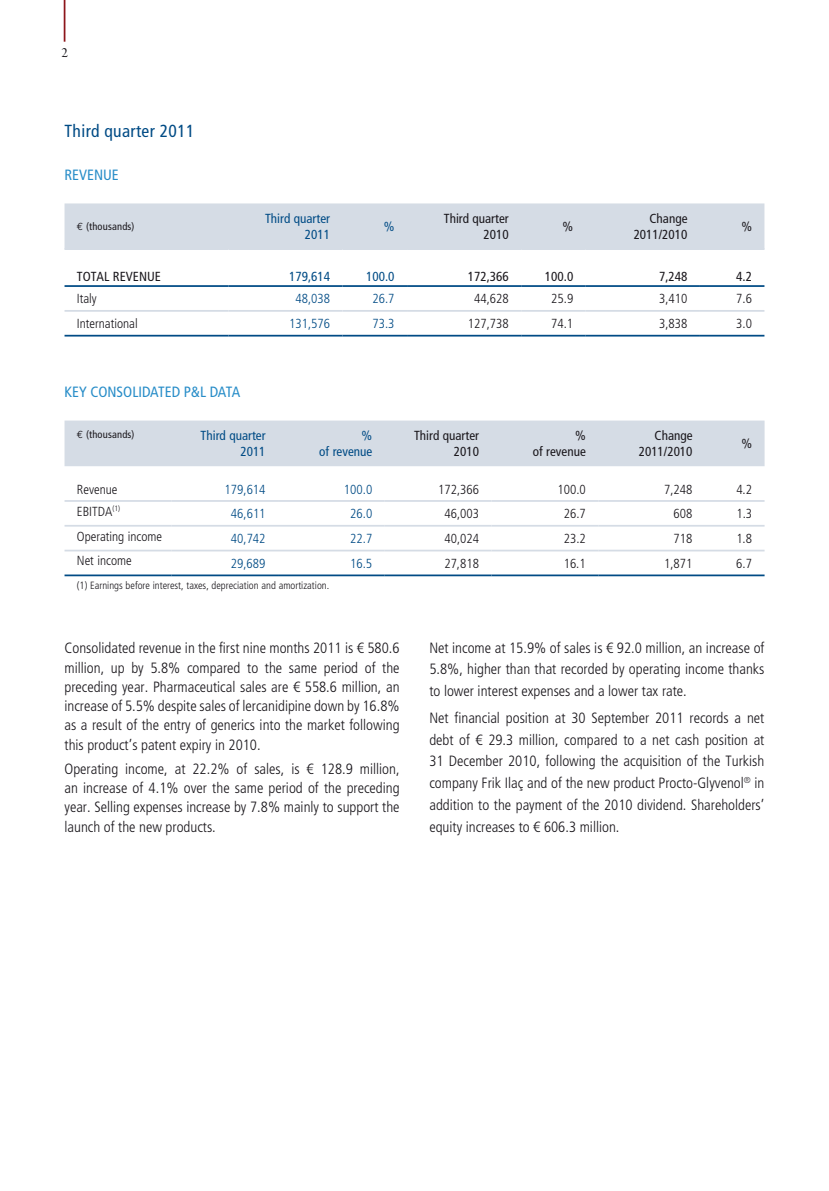
<style>
.page{position:relative;width:829px;height:1191px;background:#fff}
.page>*{position:absolute;margin:0;border:0;box-sizing:border-box;transform-origin:0 0}
.t1{font:condensed 17.5px "Frutiger LT Std";letter-spacing:.02em;color:#004b85}
.t2{font:300 condensed 14.88px/19.2px "Frutiger LT Std";color:#1a171c;text-align:justify}
.t3{font:condensed 14.88px "Frutiger LT Std";color:#288dc8}
.t4{font:14.88px "Arno Pro Display";color:#1a171c}
.t5{font:300 condensed 13.12px "Frutiger LT Std";color:#1a171c}
.t6{font:condensed 13.12px/15.8px "Frutiger LT Std";color:#1a171c;text-align:right}
.t7{font:300 condensed 13.12px "Frutiger LT Std";color:#004b85}
.t8{font:condensed 13.12px/15.8px "Frutiger LT Std";color:#004b85;text-align:right}
.t9{font:300 condensed 10.5px "Frutiger LT Std";color:#1a171c}
.t10{font:condensed 10.5px "Frutiger LT Std";letter-spacing:.015em;color:#1a171c}
.s1{font-family:"Euro Mono";font-stretch:normal}
</style>
<div class="page">
<hr style="left:64px;top:0;width:1px;height:42px;background:#8d161b">
<div style="left:64px;top:203px;width:700px;height:45px;background:#d5dce5"></div>
<hr style="left:64px;top:285px;width:164px;height:2px;background:#004b85">
<hr style="left:228px;top:285px;width:114px;height:2px;background:#004b85">
<hr style="left:342px;top:285px;width:65px;height:2px;background:#004b85">
<hr style="left:407px;top:285px;width:114px;height:2px;background:#004b85">
<hr style="left:521px;top:285px;width:64px;height:2px;background:#004b85">
<hr style="left:585px;top:285px;width:114px;height:2px;background:#004b85">
<hr style="left:699px;top:285px;width:65px;height:2px;background:#004b85">
<hr style="left:64px;top:335px;width:164px;height:1px;background:#004b85">
<hr style="left:228px;top:335px;width:114px;height:1px;background:#004b85">
<hr style="left:342px;top:335px;width:65px;height:1px;background:#004b85">
<hr style="left:407px;top:335px;width:114px;height:1px;background:#004b85">
<hr style="left:521px;top:335px;width:64px;height:1px;background:#004b85">
<hr style="left:585px;top:335px;width:114px;height:1px;background:#004b85">
<hr style="left:699px;top:335px;width:65px;height:1px;background:#004b85">
<hr style="left:64px;top:248px;width:164px;height:2px;background:#d5dce5">
<hr style="left:228px;top:248px;width:114px;height:2px;background:#d5dce5">
<hr style="left:342px;top:248px;width:65px;height:2px;background:#d5dce5">
<hr style="left:407px;top:248px;width:114px;height:2px;background:#d5dce5">
<hr style="left:521px;top:248px;width:64px;height:2px;background:#d5dce5">
<hr style="left:585px;top:248px;width:114px;height:2px;background:#d5dce5">
<hr style="left:699px;top:248px;width:65px;height:2px;background:#d5dce5">
<hr style="left:64px;top:310px;width:164px;height:2px;background:#d5dce5">
<hr style="left:228px;top:310px;width:114px;height:2px;background:#d5dce5">
<hr style="left:342px;top:310px;width:65px;height:2px;background:#d5dce5">
<hr style="left:407px;top:310px;width:114px;height:2px;background:#d5dce5">
<hr style="left:521px;top:310px;width:64px;height:2px;background:#d5dce5">
<hr style="left:585px;top:310px;width:114px;height:2px;background:#d5dce5">
<hr style="left:699px;top:310px;width:65px;height:2px;background:#d5dce5">
<div style="left:64px;top:420px;width:700px;height:46px;background:#d5dce5"></div>
<hr style="left:64px;top:574px;width:107px;height:2px;background:#004b85">
<hr style="left:171px;top:574px;width:107px;height:2px;background:#004b85">
<hr style="left:278px;top:574px;width:107px;height:2px;background:#004b85">
<hr style="left:385px;top:574px;width:106px;height:2px;background:#004b85">
<hr style="left:491px;top:574px;width:107px;height:2px;background:#004b85">
<hr style="left:598px;top:574px;width:107px;height:2px;background:#004b85">
<hr style="left:705px;top:574px;width:59px;height:2px;background:#004b85">
<hr style="left:64px;top:500px;width:107px;height:2px;background:#d5dce5">
<hr style="left:64px;top:525px;width:107px;height:1px;background:#d5dce5">
<hr style="left:171px;top:500px;width:107px;height:2px;background:#d5dce5">
<hr style="left:278px;top:500px;width:107px;height:2px;background:#d5dce5">
<hr style="left:385px;top:500px;width:106px;height:2px;background:#d5dce5">
<hr style="left:491px;top:500px;width:107px;height:2px;background:#d5dce5">
<hr style="left:598px;top:500px;width:107px;height:2px;background:#d5dce5">
<hr style="left:705px;top:500px;width:59px;height:2px;background:#d5dce5">
<hr style="left:171px;top:525px;width:107px;height:1px;background:#d5dce5">
<hr style="left:278px;top:525px;width:107px;height:1px;background:#d5dce5">
<hr style="left:385px;top:525px;width:106px;height:1px;background:#d5dce5">
<hr style="left:491px;top:525px;width:107px;height:1px;background:#d5dce5">
<hr style="left:598px;top:525px;width:107px;height:1px;background:#d5dce5">
<hr style="left:705px;top:525px;width:59px;height:1px;background:#d5dce5">
<hr style="left:64px;top:550px;width:107px;height:1px;background:#d5dce5">
<hr style="left:171px;top:550px;width:107px;height:1px;background:#d5dce5">
<hr style="left:278px;top:550px;width:107px;height:1px;background:#d5dce5">
<hr style="left:385px;top:550px;width:106px;height:1px;background:#d5dce5">
<hr style="left:491px;top:550px;width:107px;height:1px;background:#d5dce5">
<hr style="left:598px;top:550px;width:107px;height:1px;background:#d5dce5">
<hr style="left:705px;top:550px;width:59px;height:1px;background:#d5dce5">
<p class="t4" style="left:61px;top:45px;width:8px">2</p>
<p class="t1" style="left:64px;top:121px;width:131px">Third quarter 2011</p>
<p class="t3" style="left:64px;top:166px;width:56px">REVENUE</p>
<p class="t10" style="left:77px;top:220px;width:59px"><span class="s1">?</span> (thousands)</p>
<p class="t8" style="left:265px;top:211px;width:66px">Third quarter<br>2011</p>
<p class="t8" style="left:384px;top:219px;width:12px">%</p>
<p class="t6" style="left:444px;top:211px;width:66px">Third quarter<br>2010</p>
<p class="t6" style="left:562px;top:219px;width:12px">%</p>
<p class="t6" style="left:633px;top:211px;width:55px">Change<br>2011/2010</p>
<p class="t6" style="left:741px;top:219px;width:12px">%</p>
<p class="t6" style="left:77px;top:269px;width:85px">TOTAL REVENUE</p>
<p class="t8" style="left:289px;top:269px;width:42px">179,614</p>
<p class="t8" style="left:366px;top:269px;width:30px">100.0</p>
<p class="t6" style="left:467px;top:269px;width:42px">172,366</p>
<p class="t6" style="left:545px;top:269px;width:30px">100.0</p>
<p class="t6" style="left:659px;top:269px;width:30px">7,248</p>
<p class="t6" style="left:736px;top:269px;width:17px">4.2</p>
<p class="t5" style="left:77px;top:291px;width:21px">Italy</p>
<p class="t7" style="left:295px;top:291px;width:36px">48,038</p>
<p class="t7" style="left:372px;top:291px;width:24px">26.7</p>
<p class="t5" style="left:474px;top:291px;width:36px">44,628</p>
<p class="t5" style="left:551px;top:291px;width:24px">25.9</p>
<p class="t5" style="left:659px;top:291px;width:30px">3,410</p>
<p class="t5" style="left:736px;top:291px;width:17px">7.6</p>
<p class="t5" style="left:77px;top:316px;width:62px">International</p>
<p class="t7" style="left:289px;top:316px;width:42px">131,576</p>
<p class="t7" style="left:372px;top:316px;width:24px">73.3</p>
<p class="t5" style="left:467px;top:316px;width:42px">127,738</p>
<p class="t5" style="left:551px;top:316px;width:24px">74.1</p>
<p class="t5" style="left:659px;top:316px;width:30px">3,838</p>
<p class="t5" style="left:736px;top:316px;width:17px">3.0</p>
<p class="t3" style="left:64px;top:383px;width:177px">KEY CONSOLIDATED P&amp;L DATA</p>
<p class="t10" style="left:77px;top:428px;width:59px"><span class="s1">?</span> (thousands)</p>
<p class="t8" style="left:201px;top:428px;width:66px">Third quarter<br>2011</p>
<p class="t8" style="left:319px;top:428px;width:55px">%<br>of revenue</p>
<p class="t6" style="left:414px;top:428px;width:66px">Third quarter<br>2010</p>
<p class="t6" style="left:532px;top:428px;width:55px">%<br>of revenue</p>
<p class="t6" style="left:638px;top:428px;width:55px">Change<br>2011/2010</p>
<p class="t6" style="left:741px;top:436px;width:12px">%</p>
<p class="t5" style="left:77px;top:481px;width:42px">Revenue</p>
<p class="t7" style="left:224px;top:481px;width:42px">179,614</p>
<p class="t7" style="left:344px;top:481px;width:30px">100.0</p>
<p class="t5" style="left:438px;top:481px;width:42px">172,366</p>
<p class="t5" style="left:557px;top:481px;width:30px">100.0</p>
<p class="t5" style="left:664px;top:481px;width:30px">7,248</p>
<p class="t5" style="left:736px;top:481px;width:17px">4.2</p>
<p class="t5" style="left:77px;top:504px;width:45px">EBITDA<sup>(1)</sup></p>
<p class="t7" style="left:231px;top:506px;width:36px">46,611</p>
<p class="t7" style="left:350px;top:506px;width:24px">26.0</p>
<p class="t5" style="left:444px;top:506px;width:36px">46,003</p>
<p class="t5" style="left:563px;top:506px;width:24px">26.7</p>
<p class="t5" style="left:673px;top:506px;width:20px">608</p>
<p class="t5" style="left:736px;top:506px;width:17px">1.3</p>
<p class="t5" style="left:77px;top:528px;width:87px">Operating income</p>
<p class="t7" style="left:231px;top:531px;width:36px">40,742</p>
<p class="t7" style="left:350px;top:531px;width:24px">22.7</p>
<p class="t5" style="left:444px;top:531px;width:36px">40,024</p>
<p class="t5" style="left:563px;top:531px;width:24px">23.2</p>
<p class="t5" style="left:673px;top:531px;width:20px">718</p>
<p class="t5" style="left:736px;top:531px;width:17px">1.8</p>
<p class="t5" style="left:77px;top:553px;width:56px">Net income</p>
<p class="t7" style="left:231px;top:556px;width:36px">29,689</p>
<p class="t7" style="left:350px;top:556px;width:24px">16.5</p>
<p class="t5" style="left:444px;top:556px;width:36px">27,818</p>
<p class="t5" style="left:563px;top:556px;width:24px">16.1</p>
<p class="t5" style="left:664px;top:556px;width:30px">1,871</p>
<p class="t5" style="left:736px;top:556px;width:17px">6.7</p>
<p class="t9" style="left:77px;top:579px;width:254px">(1) Earnings before interest, taxes, depreciation and amortization.</p>
<p class="t2" style="left:64px;top:639px;width:336px">Consolidated revenue in the first nine months 2011 is € 580.6 million, up by 5.8% compared to the same period of the preceding year. Pharmaceutical sales are € 558.6 million, an increase of 5.5% despite sales of lercanidipine down by 16.8% as a result of the entry of generics into the market following this product’s patent expiry in 2010.</p>
<p class="t2" style="left:64px;top:759px;width:336px">Operating income, at 22.2% of sales, is € 128.9 million, an increase of 4.1% over the same period of the preceding year. Selling expenses increase by 7.8% mainly to support the launch of the new products.</p>
<p class="t2" style="left:429px;top:637px;width:336px;line-height:21.7px">Net income at 15.9% of sales is € 92.0 million, an increase of 5.8%, higher than that recorded by operating income thanks to lower interest expenses and a lower tax rate.</p>
<p class="t2" style="left:429px;top:707px;width:336px;line-height:21.7px">Net financial position at 30 September 2011 records a net debt of € 29.3 million, compared to a net cash position at 31 December 2010, following the acquisition of the Turkish company Frik Ilaç and of the new product Procto-Glyvenol<sup>®</sup> in addition to the payment of the 2010 dividend. Shareholders’ equity increases to € 606.3 million.</p>
</div>
